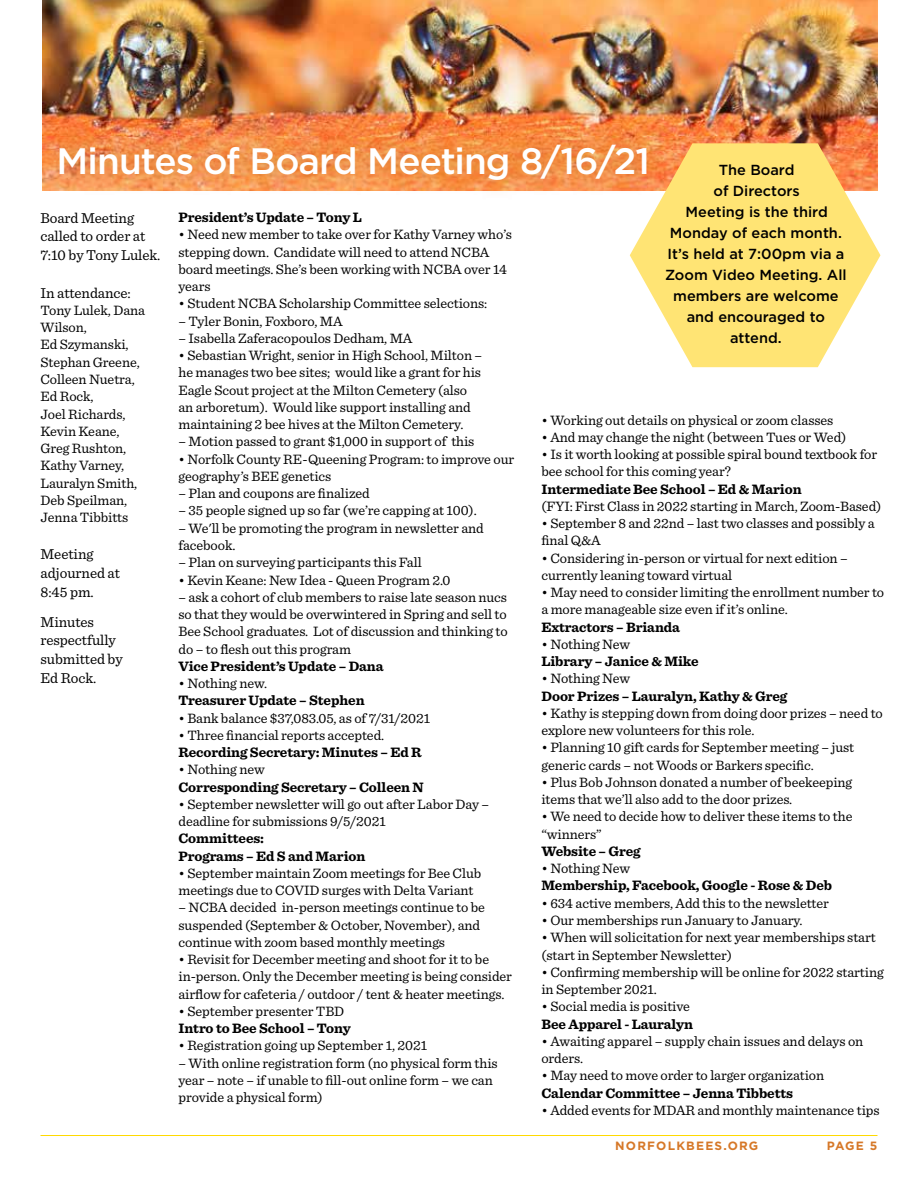
<style>
.page{position:relative;width:918px;height:1188px;background:#fff}
.page>*{position:absolute;margin:0;border:0;box-sizing:border-box;transform-origin:0 0}
.t1{font:500 36.75px "Gotham";letter-spacing:-.025em;color:#fff}
.t2{font:15px/18.8px "Sentinel";letter-spacing:-.005em;color:#000}
.t3{font:500 14.55px/21px "Gotham";color:#000;text-align:center}
.t4{font:14.25px/17.2px "Sentinel";letter-spacing:-.005em;color:#000}
.t5{font:700 14.25px/17.2px "Sentinel";letter-spacing:-.005em;color:#000}
.t6{font:700 12px "Gotham";letter-spacing:.1em;color:#d67828}
</style>
<div class="page">
<hr style="left:40px;top:1135px;width:838px;height:1px;background:#ffda00">
<img style="left:43px;top:0;width:835px;height:143px">
<svg style="left:42px;top:127px;width:625px;height:64px;background:#f28e48"></svg>
<svg style="left:630px;top:143px;width:251px;height:224px;fill:#ffe474"></svg>
<h1 class="t1" style="left:57px;top:137px;width:595px">Minutes of Board Meeting 8/16/21</h1>
<p class="t5" style="left:178px;top:208px;width:185px">President’s Update – Tony L</p>
<p class="t4" style="left:178px;top:225px;width:335px">• Need new member to take over for Kathy Varney who’s stepping down. Candidate will need to attend NCBA board meetings. She’s been working with NCBA over 14 years</p>
<p class="t4" style="left:178px;top:294px;width:310px">• Student NCBA Scholarship Committee selections:</p>
<p class="t4" style="left:178px;top:311px;width:166px">– Tyler Bonin, Foxboro, MA</p>
<p class="t4" style="left:178px;top:329px;width:235px">– Isabella Zaferacopoulos Dedham, MA</p>
<p class="t4" style="left:178px;top:346px;width:305px">• Sebastian Wright, senior in High School, Milton – he manages two bee sites; would like a grant for his Eagle Scout project at the Milton Cemetery (also an arboretum). Would like support installing and maintaining 2 bee hives at the Milton Cemetery.</p>
<p class="t4" style="left:178px;top:432px;width:298px">– Motion passed to grant $1,000 in support of this</p>
<p class="t4" style="left:178px;top:449px;width:337px">• Norfolk County RE-Queening Program: to improve our geography’s BEE genetics</p>
<p class="t4" style="left:178px;top:484px;width:193px">– Plan and coupons are finalized</p>
<p class="t4" style="left:178px;top:501px;width:300px">– 35 people signed up so far (we’re capping at 100).</p>
<p class="t4" style="left:178px;top:518px;width:307px">– We'll be promoting the program in newsletter and facebook.</p>
<p class="t4" style="left:178px;top:553px;width:245px">– Plan on surveying participants this Fall</p>
<p class="t4" style="left:178px;top:570px;width:274px">• Kevin Keane: New Idea - Queen Program 2.0</p>
<p class="t4" style="left:178px;top:588px;width:331px;text-align:justify">– ask a cohort of club members to raise late season nucs so that they would be overwintered in Spring and sell to Bee School graduates. Lot of discussion and thinking to do – to flesh out this program</p>
<p class="t5" style="left:178px;top:657px;width:207px">Vice President’s Update – Dana</p>
<p class="t4" style="left:178px;top:674px;width:90px">• Nothing new.</p>
<p class="t5" style="left:178px;top:691px;width:188px">Treasurer Update – Stephen</p>
<p class="t4" style="left:178px;top:708px;width:253px">• Bank balance $37,083.05, as of 7/31/2021</p>
<p class="t4" style="left:178px;top:726px;width:207px">• Three financial reports accepted.</p>
<p class="t5" style="left:178px;top:743px;width:245px">Recording Secretary: Minutes – Ed R</p>
<p class="t4" style="left:178px;top:760px;width:88px">• Nothing new</p>
<p class="t5" style="left:178px;top:778px;width:247px">Corresponding Secretary – Colleen N</p>
<p class="t4" style="left:178px;top:795px;width:312px">• September newsletter will go out after Labor Day – deadline for submissions 9/5/2021</p>
<p class="t5" style="left:178px;top:829px;width:188px">Committees:<br>Programs – Ed S and Marion</p>
<p class="t4" style="left:178px;top:864px;width:304px">• September maintain Zoom meetings for Bee Club meetings due to COVID surges with Delta Variant</p>
<p class="t4" style="left:178px;top:898px;width:308px">– NCBA decided in-person meetings continue to be suspended (September &amp; October, November), and continue with zoom based monthly meetings</p>
<p class="t4" style="left:178px;top:950px;width:335px">• Revisit for December meeting and shoot for it to be in-person. Only the December meeting is being consider airflow for cafeteria / outdoor / tent &amp; heater meetings.</p>
<p class="t4" style="left:178px;top:1002px;width:167px">• September presenter TBD</p>
<p class="t5" style="left:178px;top:1019px;width:174px">Intro to Bee School – Tony</p>
<p class="t4" style="left:178px;top:1036px;width:250px">• Registration going up September 1, 2021</p>
<p class="t4" style="left:178px;top:1053px;width:321px">– With online registration form (no physical form this year – note – if unable to fill-out online form – we can provide a physical form)</p>
<p class="t3" style="left:665px;top:159px;width:183px">The Board<br>of Directors<br>Meeting is the third<br>Monday of each month.<br>It’s held at 7:00pm via a<br>Zoom Video Meeting. All members are welcome and encouraged to attend.</p>
<p class="t2" style="left:40px;top:207px;width:121px">Board Meeting called to order at<br>7:10 by Tony Lulek.</p>
<p class="t2" style="left:40px;top:282px;width:92px">In attendance:</p>
<p class="t4" style="left:40px;top:301px;width:106px">Tony Lulek, Dana<br>Wilson,<br>Ed Szymanski,<br>Stephan Greene,<br>Colleen Nuetra,<br>Ed Rock,<br>Joel Richards,<br>Kevin Keane,<br>Greg Rushton,<br>Kathy Varney,<br>Lauralyn Smith,<br>Deb Speilman,<br>Jenna Tibbitts</p>
<p class="t2" style="left:40px;top:544px;width:81px">Meeting adjourned at<br>8:45 pm.</p>
<p class="t2" style="left:40px;top:611px;width:84px">Minutes respectfully submitted by<br>Ed Rock.</p>
<p class="t4" style="left:541px;top:410px;width:293px">• Working out details on physical or zoom classes</p>
<p class="t4" style="left:541px;top:428px;width:306px">• And may change the night (between Tues or Wed)</p>
<p class="t4" style="left:541px;top:445px;width:337px">• Is it worth looking at possible spiral bound textbook for bee school for this coming year?</p>
<p class="t5" style="left:541px;top:480px;width:262px">Intermediate Bee School – Ed &amp; Marion</p>
<p class="t4" style="left:541px;top:497px;width:341px">(FYI: First Class in 2022 starting in March, Zoom-Based)</p>
<p class="t4" style="left:541px;top:514px;width:335px">• September 8 and 22nd – last two classes and possibly a final Q&amp;A</p>
<p class="t4" style="left:541px;top:548px;width:308px">• Considering in-person or virtual for next edition – currently leaning toward virtual</p>
<p class="t4" style="left:541px;top:583px;width:344px">• May need to consider limiting the enrollment number to a more manageable size even if it’s online.</p>
<p class="t5" style="left:541px;top:618px;width:140px">Extractors – Brianda</p>
<p class="t4" style="left:541px;top:635px;width:90px">• Nothing New</p>
<p class="t5" style="left:541px;top:652px;width:159px">Library – Janice &amp; Mike</p>
<p class="t4" style="left:541px;top:669px;width:90px">• Nothing New</p>
<p class="t5" style="left:541px;top:687px;width:247px">Door Prizes – Lauralyn, Kathy &amp; Greg</p>
<p class="t4" style="left:541px;top:704px;width:343px">• Kathy is stepping down from doing door prizes – need to explore new volunteers for this role.</p>
<p class="t4" style="left:541px;top:738px;width:314px">• Planning 10 gift cards for September meeting – just generic cards – not Woods or Barkers specific.</p>
<p class="t4" style="left:541px;top:773px;width:312px">• Plus Bob Johnson donated a number of beekeeping items that we’ll also add to the door prizes.</p>
<p class="t4" style="left:541px;top:807px;width:313px">• We need to decide how to deliver these items to the “winners”</p>
<p class="t5" style="left:541px;top:842px;width:101px">Website – Greg</p>
<p class="t4" style="left:541px;top:859px;width:90px">• Nothing New</p>
<p class="t5" style="left:541px;top:876px;width:292px">Membership, Facebook, Google - Rose &amp; Deb</p>
<p class="t4" style="left:541px;top:893px;width:289px">• 634 active members, Add this to the newsletter</p>
<p class="t4" style="left:541px;top:911px;width:263px">• Our memberships run January to January.</p>
<p class="t4" style="left:541px;top:928px;width:336px">• When will solicitation for next year memberships start (start in September Newsletter)</p>
<p class="t4" style="left:541px;top:963px;width:344px">• Confirming membership will be online for 2022 starting in September 2021.</p>
<p class="t4" style="left:541px;top:997px;width:150px">• Social media is positive</p>
<p class="t5" style="left:541px;top:1015px;width:153px">Bee Apparel - Lauralyn</p>
<p class="t4" style="left:541px;top:1032px;width:323px">• Awaiting apparel – supply chain issues and delays on orders.</p>
<p class="t4" style="left:541px;top:1066px;width:284px">• May need to move order to larger organization</p>
<p class="t5" style="left:541px;top:1084px;width:253px">Calendar Committee – Jenna Tibbetts</p>
<p class="t4" style="left:541px;top:1101px;width:340px">• Added events for MDAR and monthly maintenance tips</p>
<p class="t6" style="left:615px;top:1139px;width:145px">NORFOLKBEES.ORG</p>
<p class="t6" style="left:827px;top:1139px;width:52px">PAGE 5</p>
</div>
